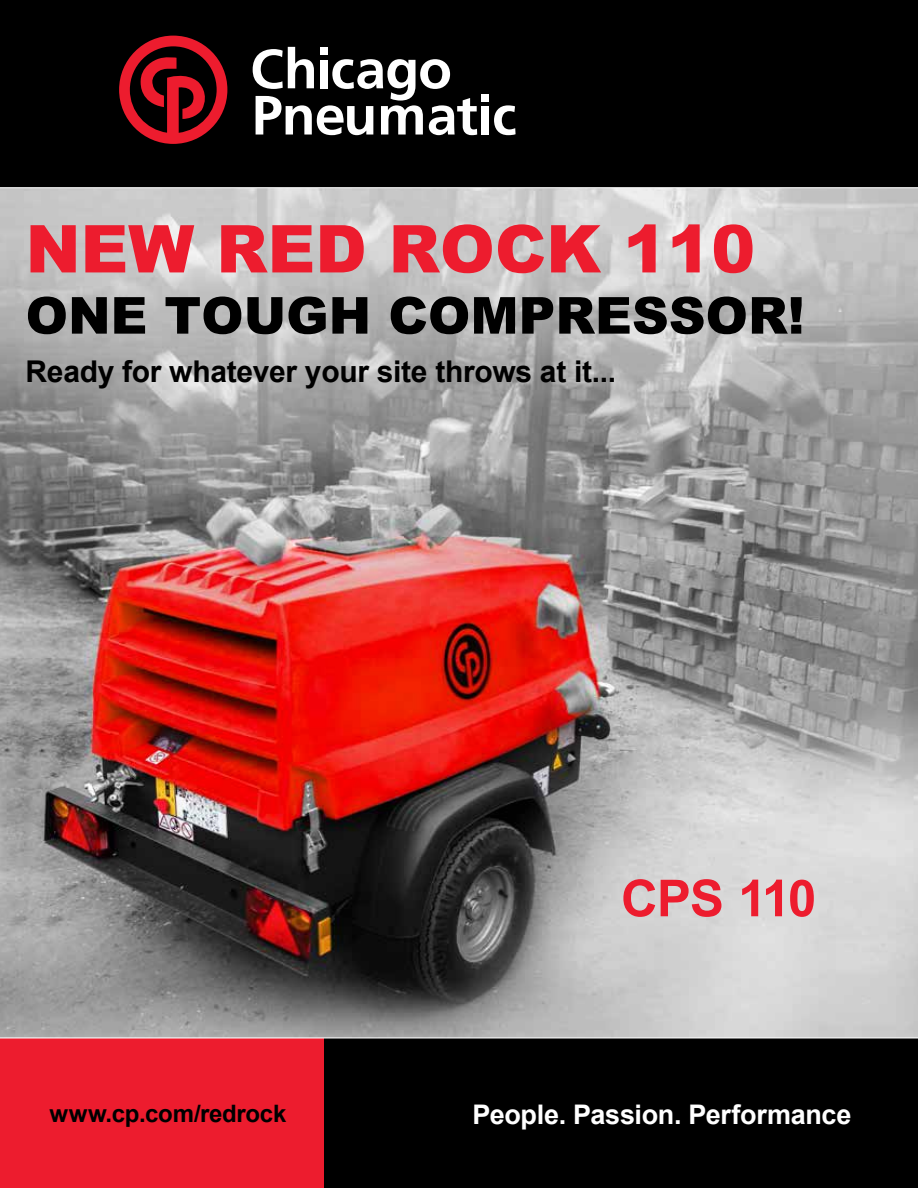
<style>
.page{position:relative;width:918px;height:1188px;background:#fff}
.page>*{position:absolute;margin:0;border:0;box-sizing:border-box;transform-origin:0 0}
.t1{font:900 66px "Arial";color:#ed1c2e}
.t2{font:900 51px "Arial";color:#000}
.t3{font:700 51px "Arial";letter-spacing:-.035em;color:#ed1c2e}
.t4{font:700 30px "Arial";letter-spacing:-.01em;color:#000}
.t5{font:700 27px "Arial";letter-spacing:-.01em;color:#fff}
.t6{font:700 24px "Arial";letter-spacing:-.01em;color:#000}
</style>
<div class="page">
<img style="left:0;top:188px;width:918px;height:849px">
<div style="left:323px;top:1038px;width:595px;height:150px;background:#000"></div>
<div style="left:0;top:1038px;width:323px;height:150px;background:#ed1c2e"></div>
<div style="left:0;top:0;width:918px;height:187px;background:#000"></div>
<svg style="left:253px;top:47px;width:224px;height:88px"></svg>
<div style="left:482px;top:106px;width:7px;height:29px;background:#fff"></div>
<div style="left:482px;top:94px;width:7px;height:7px;background:#fff"></div>
<svg style="left:494px;top:105px;width:22px;height:30px"></svg>
<svg style="left:119px;top:36px;width:108px;height:108px"></svg>
<h1 class="t1" style="left:26px;top:201px;width:731px">NEW RED ROCK 110</h1>
<h2 class="t2" style="left:26px;top:278px;width:781px">ONE TOUGH COMPRESSOR!</h2>
<p class="t4" style="left:26px;top:351px;width:592px">Ready for whatever your site throws at it...</p>
<h2 class="t3" style="left:621px;top:865px;width:197px">CPS 110</h2>
<p class="t6" style="left:50px;top:1097px;width:238px">www.cp.com/redrock</p>
<p class="t5" style="left:473px;top:1097px;width:380px">People. Passion. Performance</p>
</div>
